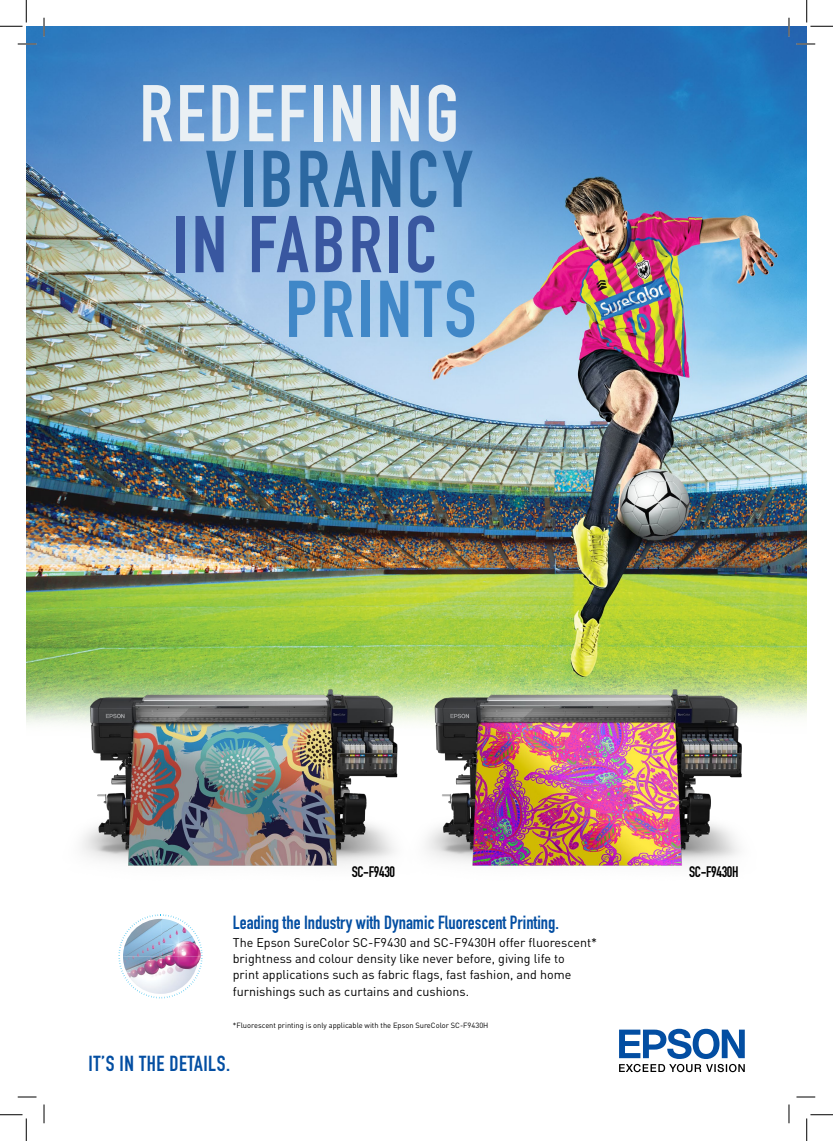
<style>
.page{position:relative;width:833px;height:1141px;background:#fff}
.page>*{position:absolute;margin:0;border:0;box-sizing:border-box;transform-origin:0 0}
.t1{font:700 79px "DIN Condensed";letter-spacing:.04em;color:#eaf0f4}
.t2{font:700 79px "DIN Condensed";letter-spacing:.04em;color:#2c68a1}
.t3{font:700 79px "DIN Condensed";letter-spacing:.04em;color:#3957a0}
.t4{font:700 79px "DIN Condensed";letter-spacing:.04em;color:#4087c7}
.t5{font:700 21.5px "DIN Condensed";letter-spacing:.025em;color:#034ea2}
.t6{font:700 18.75px "DIN Condensed";color:#034ea2}
.t7{font:700 15px "DIN Condensed";letter-spacing:-.025em;color:#000}
.t8{font:12.5px/16.2px "DIN";color:#000}
.t9{font:7.5px "DIN";color:#000}
</style>
<div class="page">
<img style="left:26px;top:26px;width:780px;height:593px">
<svg style="left:619px;top:1028px;width:125px;height:44px"></svg>
<svg style="left:118px;top:914px;width:84px;height:84px"></svg>
<img style="left:123px;top:918px;width:78px;height:75px">
<img style="left:26px;top:619px;width:780px;height:247px">
<svg style="left:18px;top:43px;width:18px;height:2px"></svg>
<svg style="left:796px;top:43px;width:18px;height:2px"></svg>
<svg style="left:18px;top:1096px;width:18px;height:1px"></svg>
<svg style="left:796px;top:1096px;width:18px;height:1px"></svg>
<svg style="left:43px;top:18px;width:2px;height:18px"></svg>
<svg style="left:43px;top:1104px;width:2px;height:19px"></svg>
<svg style="left:787px;top:18px;width:2px;height:18px"></svg>
<svg style="left:788px;top:1104px;width:1px;height:19px"></svg>
<svg style="left:0;top:0;width:27px;height:27px"></svg>
<svg style="left:0;top:1114px;width:27px;height:26px"></svg>
<svg style="left:806px;top:0;width:26px;height:27px"></svg>
<svg style="left:806px;top:1114px;width:26px;height:26px"></svg>
<h1 class="t1" style="left:139px;top:60px;width:321px">REDEFINING</h1>
<h1 class="t2" style="left:205px;top:126px;width:269px">VIBRANCY</h1>
<h1 class="t3" style="left:173px;top:191px;width:265px">IN FABRIC</h1>
<h1 class="t4" style="left:285px;top:256px;width:192px">PRINTS</h1>
<p class="t7" style="left:351px;top:861px;width:45px">SC-F9430</p>
<p class="t7" style="left:688px;top:861px;width:51px">SC-F9430H</p>
<h3 class="t6" style="left:233px;top:909px;width:327px">Leading the Industry with Dynamic Fluorescent Printing.</h3>
<p class="t8" style="left:233px;top:933px;width:365px">The Epson SureColor SC-F9430 and SC-F9430H offer fluorescent* brightness and colour density like never before, giving life to<br>print applications such as fabric flags, fast fashion, and home furnishings such as curtains and cushions.</p>
<p class="t9" style="left:233px;top:1020px;width:257px">*Fluorescent printing is only applicable with the Epson SureColor SC-F9430H</p>
<h2 class="t5" style="left:88px;top:1049px;width:143px">IT’S IN THE DETAILS.</h2>
</div>
